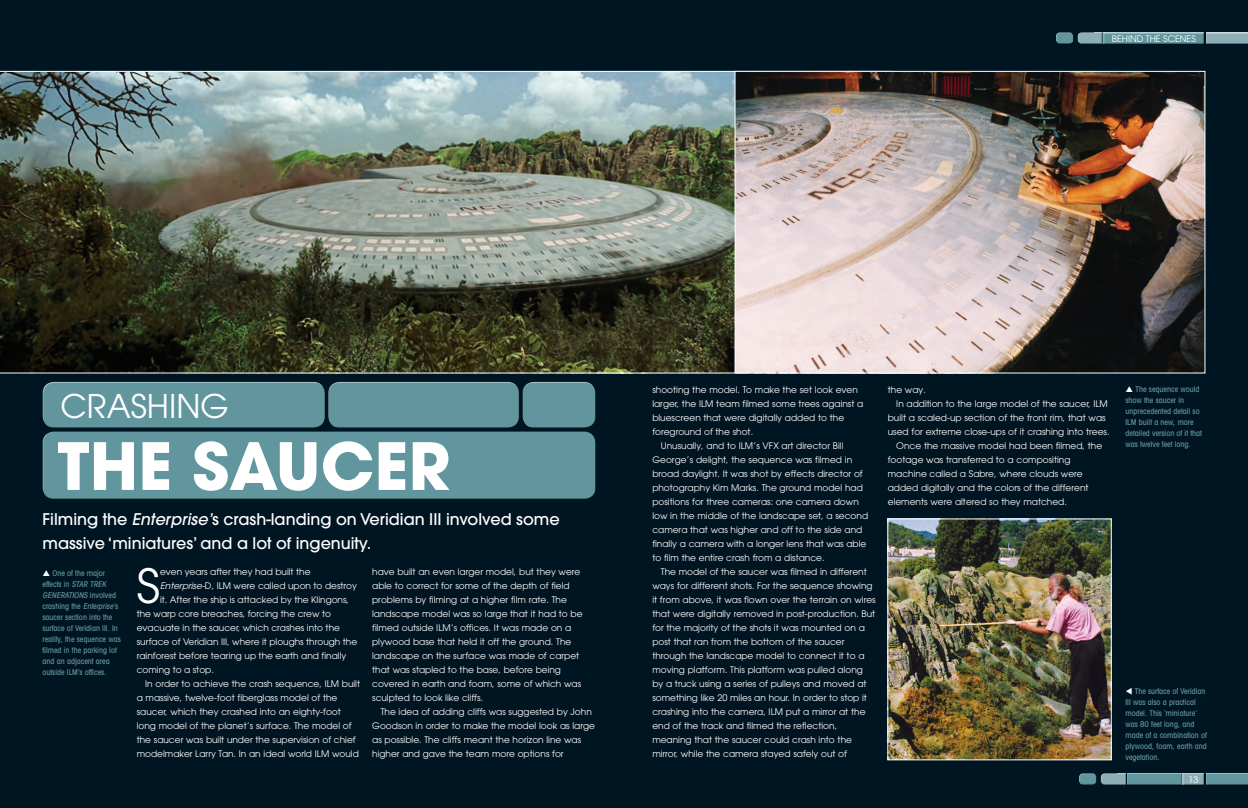
<style>
.page{position:relative;width:1248px;height:808px;background:#fff}
.page>*{position:absolute;margin:0;border:0;box-sizing:border-box;transform-origin:0 0}
.t1{font:700 64.5px "Avant Garde";color:#fff}
.t2{font:46.8px "Avant Garde";color:#fff}
.t3{font:32.5px "Avant Garde";color:#fff}
.t4{font:500 16px/24px "Avant Garde LT";color:#fff}
.Main_Body_text_Drop{font:9px/14px "Avant Garde";color:#fff}
.t5{font:500 condensed 8px/11px "Avant Garde LT";color:#61969e}
.s1{font-style:italic}
.s2{font-family:"Avant Garde LT";font-style:italic}
.s3{color:#fff}
</style>
<div class="page">
<div style="left:0;top:0;width:1247px;height:808px;background:#001522"></div>
<div style="left:42px;top:430px;width:553px;height:64px;background:#fff;opacity:.75"></div>
<div style="left:42px;top:434px;width:554px;height:66px;background:#61969e"></div>
<div style="left:42px;top:381px;width:283px;height:42px;background:#fff;opacity:.75"></div>
<div style="left:42px;top:385px;width:284px;height:44px;background:#61969e"></div>
<div style="left:328px;top:381px;width:191px;height:42px;background:#fff;opacity:.75"></div>
<div style="left:328px;top:385px;width:193px;height:44px;background:#61969e"></div>
<div style="left:522px;top:381px;width:74px;height:42px;background:#fff;opacity:.75"></div>
<div style="left:522px;top:385px;width:75px;height:44px;background:#61969e"></div>
<div style="left:1099px;top:773px;width:27px;height:12px;background:#231f20;opacity:.75"></div>
<div style="left:1126px;top:773px;width:56px;height:12px;background:#61969e"></div>
<div style="left:1181px;top:773px;width:24px;height:12px;background:#231f20;opacity:.75"></div>
<div style="left:1204px;top:773px;width:43px;height:12px;background:#61969e"></div>
<div style="left:1078px;top:772px;width:19px;height:12px;background:#fff;opacity:.75"></div>
<div style="left:1078px;top:774px;width:20px;height:11px;background:#231f20;opacity:.75"></div>
<div style="left:1076px;top:32px;width:27px;height:12px;background:#231f20;opacity:.75"></div>
<div style="left:1103px;top:32px;width:102px;height:12px;background:#231f20;opacity:.75"></div>
<div style="left:1204px;top:32px;width:43px;height:12px;background:#231f20;opacity:.75"></div>
<div style="left:1055px;top:31px;width:19px;height:12px;background:#fff;opacity:.75"></div>
<div style="left:1055px;top:33px;width:19px;height:11px;background:#231f20;opacity:.75"></div>
<img style="left:0;top:70px;width:892px;height:304px">
<img style="left:736px;top:73px;width:467px;height:298px">
<div style="left:734px;top:71px;width:471px;height:302px;border:1px solid #fff"></div>
<img style="left:889px;top:520px;width:220px;height:238px">
<div style="left:887px;top:518px;width:224px;height:242px;border:1px solid #fff"></div>
<p class="Main_Body_text_Drop" style="left:1111px;top:32px;width:85px">BEHIND THE SCENES</p>
<p class="t3" style="left:61px;top:387px;width:170px">CRASHING</p>
<p class="t1" style="left:57px;top:424px;width:394px">THE SAUCER</p>
<p class="t4" style="left:43px;top:507px;width:518px">Filming the <span class="s1">Enterprise’</span>s crash-landing on Veridian III involved some massive ‘miniatures’ and a lot of ingenuity.</p>
<p class="t5" style="left:43px;top:568px;width:80px;text-indent:10px">One of the major effects in <span class="s1">STAR TREK<br>GENERATIONS</span> i n vo l ve d c ra s h i n g t h e <span class="s1">Enterprise’</span>s saucer section into the surface of Veridian III. In reality, the sequence was filmed in the parking lot and an adjacent area outside ILM’s offices.</p>
<p class="t2" style="left:137px;top:558px;width:25px">S</p>
<p class="Main_Body_text_Drop" style="left:160px;top:565px;width:152px">even years after they had built the</p>
<p class="Main_Body_text_Drop" style="left:160px;top:579px;width:198px"><span class="s2">Enterprise-</span>D, ILM were called upon to destroy</p>
<p class="Main_Body_text_Drop" style="left:160px;top:593px;width:190px">it. After the ship is attacked by the Klingons,</p>
<p class="Main_Body_text_Drop" style="left:137px;top:607px;width:196px">the warp core breaches, forcing the crew to</p>
<p class="Main_Body_text_Drop" style="left:137px;top:621px;width:205px">evacuate in the saucer, which crashes into the</p>
<p class="Main_Body_text_Drop" style="left:137px;top:635px;width:222px">surface of Veridian III, where it ploughs through the</p>
<p class="Main_Body_text_Drop" style="left:137px;top:649px;width:211px">rainforest before tearing up the earth and finally</p>
<p class="Main_Body_text_Drop" style="left:137px;top:663px;width:79px">coming to a stop.</p>
<p class="Main_Body_text_Drop" style="left:137px;top:677px;width:225px;text-indent:9px">In order to achieve the crash sequence, ILM built a massive, twelve-foot fiberglass model of the saucer, which they crashed into an eighty-foot long model of the planet’s surface. The model of the saucer was built under the supervision of chief modelmaker Larry Tan. In an ideal world ILM would</p>
<p class="Main_Body_text_Drop" style="left:372px;top:565px;width:212px">have built an even larger model, but they were able to correct for some of the depth of field problems by filming at a higher film rate. The landscape model was so large that it had to be filmed outside ILM’s offices. It was made on a plywood base that held it off the ground. The landscape on the surface was made of carpet that was stapled to the base, before being covered in earth and foam, some of which was sculpted to look like cliffs.</p>
<p class="Main_Body_text_Drop" style="left:372px;top:705px;width:224px;text-indent:9px">The idea of adding cliffs was suggested by John Goodson in order to make the model look as large as possible. The cliffs meant the horizon line was higher and gave the team more options for</p>
<p class="Main_Body_text_Drop" style="left:652px;top:383px;width:212px">shooting the model. To make the set look even larger, the ILM team filmed some trees against a bluescreen that were digitally added to the foreground of the shot.</p>
<p class="Main_Body_text_Drop" style="left:652px;top:439px;width:217px;text-indent:9px">Unusually, and to ILM’s VFX art director Bill George’s delight, the sequence was filmed in broad daylight. It was shot by effects director of photography Kim Marks. The ground model had positions for three cameras: one camera down low in the middle of the landscape set, a second camera that was higher and off to the side and finally a camera with a longer lens that was able to film the entire crash from a distance.</p>
<p class="Main_Body_text_Drop" style="left:652px;top:565px;width:225px;text-indent:9px">The model of the saucer was filmed in different ways for different shots. For the sequence showing it from above, it was flown over the terrain on wires that were digitally removed in post-production. But for the majority of the shots it was mounted on a post that ran from the bottom of the saucer through the landscape model to connect it to a moving platform. This platform was pulled along by a truck using a series of pulleys and moved at something like 20 miles an hour. In order to stop it crashing into the camera, ILM put a mirror at the end of the track and filmed the reflection, meaning that the saucer could crash into the mirror, while the camera stayed safely out of</p>
<p class="Main_Body_text_Drop" style="left:887px;top:383px;width:40px">the way.</p>
<p class="Main_Body_text_Drop" style="left:887px;top:397px;width:223px;text-indent:9px">In addition to the large model of the saucer, ILM built a scaled-up section of the front rim, that was used for extreme close-ups of it crashing into trees.</p>
<p class="Main_Body_text_Drop" style="left:887px;top:439px;width:216px;text-indent:9px">Once the massive model had been filmed, the footage was transferred to a compositing machine called a Sabre, where clouds were added digitally and the colors of the different elements were altered so they matched.</p>
<p class="t5" style="left:1125px;top:383px;width:78px;text-indent:10px">The sequence would show the saucer in unprecedented detail so<br>ILM built a new, more detailed version of it that was twelve feet long.</p>
<p class="t5" style="left:1125px;top:685px;width:83px"><span class="s3">▼</span> The surface of Veridian<br>III was also a practical model. This ‘miniature’ was 80 feet long, and made of a combination of plywood, foam, earth and vegetation.</p>
<p class="Main_Body_text_Drop" style="left:1188px;top:772px;width:11px">13</p>
</div>
